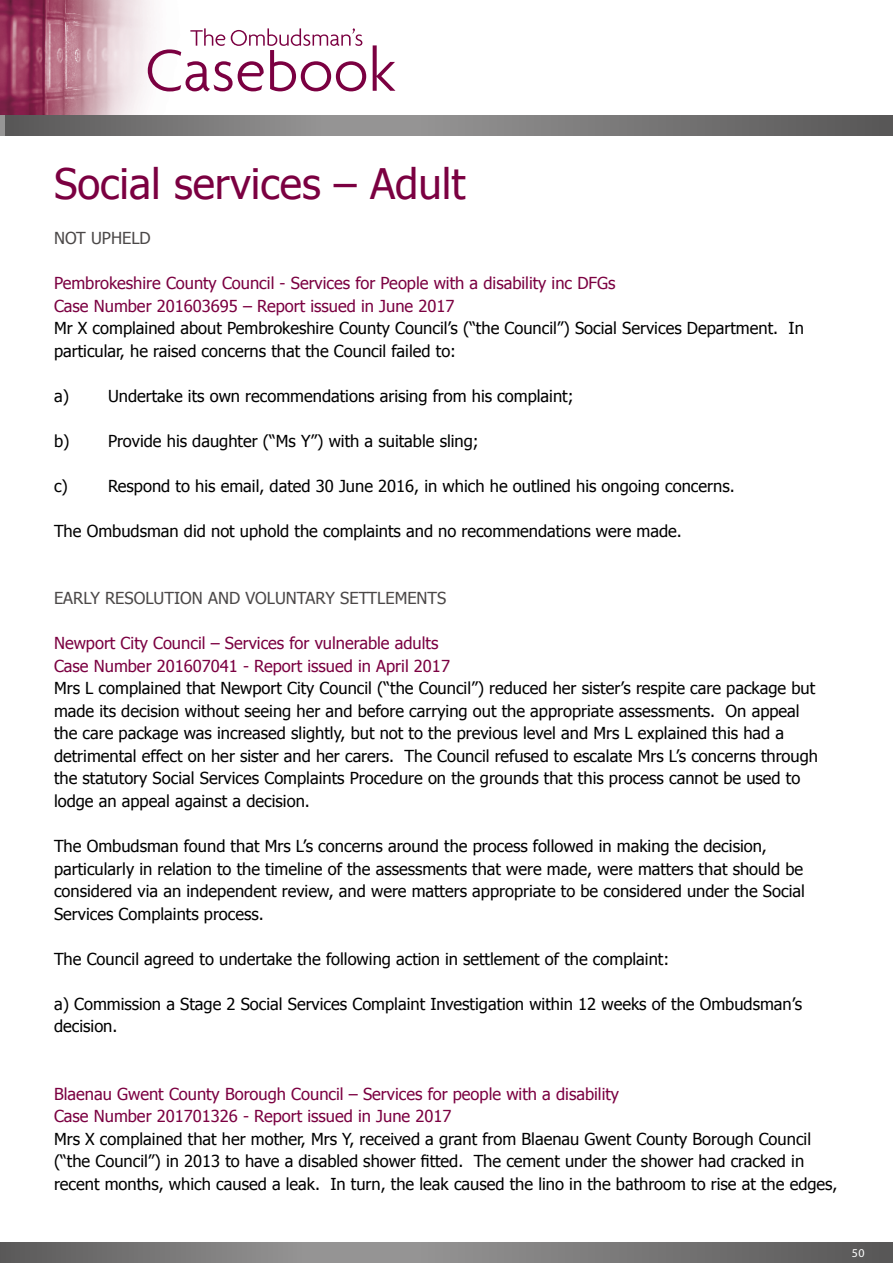
<style>
.page{position:relative;width:893px;height:1263px;background:#fff}
.page>*{position:absolute;margin:0;border:0;box-sizing:border-box;transform-origin:0 0}
.t1{font:42px "Tahoma";color:#7b0041}
.t2{font:16.5px/22.5px "Tahoma";color:#000}
.t3{font:16.5px/22.5px "Tahoma";color:#7b0041}
.t4{font:16.5px "Tahoma";color:#4b4848}
.t5{font:12px "Myriad Pro";color:#fff}
</style>
<div class="page">
<img style="left:0;top:0;width:396px;height:115px">
<svg style="left:6px;top:115px;width:887px;height:21px;background:#797878"></svg>
<svg style="left:0;top:1242px;width:893px;height:21px;background:#7a7979"></svg>
<svg style="left:373px;top:45px;width:22px;height:46px"></svg>
<svg style="left:148px;top:28px;width:218px;height:63px"></svg>
<h1 class="t1" style="left:54px;top:156px;width:413px">Social services – Adult</h1>
<p class="t4" style="left:54px;top:227px;width:98px">NOT UPHELD</p>
<p class="t3" style="left:54px;top:271px;width:563px">Pembrokeshire County Council - Services for People with a disability inc DFGs<br>Case Number 201603695 – Report issued in June 2017</p>
<p class="t2" style="left:54px;top:316px;width:751px">Mr X complained about Pembrokeshire County Council’s (“the Council”) Social Services Department. In particular, he raised concerns that the Council failed to:</p>
<p class="t2" style="left:54px;top:384px;width:521px">a) Undertake its own recommendations arising from his complaint;</p>
<p class="t2" style="left:54px;top:429px;width:426px">b) Provide his daughter (“Ms Y”) with a suitable sling;</p>
<p class="t2" style="left:54px;top:474px;width:15px">c)</p>
<p class="t2" style="left:108px;top:474px;width:628px">Respond to his email, dated 30 June 2016, in which he outlined his ongoing concerns.</p>
<p class="t2" style="left:54px;top:519px;width:629px">The Ombudsman did not uphold the complaints and no recommendations were made.</p>
<p class="t4" style="left:54px;top:587px;width:394px">EARLY RESOLUTION AND VOLUNTARY SETTLEMENTS</p>
<p class="t3" style="left:54px;top:631px;width:397px">Newport City Council – Services for vulnerable adults<br>Case Number 201607041 - Report issued in April 2017</p>
<p class="t2" style="left:54px;top:676px;width:766px">Mrs L complained that Newport City Council (“the Council”) reduced her sister’s respite care package but made its decision without seeing her and before carrying out the appropriate assessments. On appeal the care package was increased slightly, but not to the previous level and Mrs L explained this had a detrimental effect on her sister and her carers. The Council refused to escalate Mrs L’s concerns through the statutory Social Services Complaints Procedure on the grounds that this process cannot be used to lodge an appeal against a decision.</p>
<p class="t2" style="left:54px;top:834px;width:752px">The Ombudsman found that Mrs L’s concerns around the process followed in making the decision, particularly in relation to the timeline of the assessments that were made, were matters that should be considered via an independent review, and were matters appropriate to be considered under the Social Services Complaints process.</p>
<p class="t2" style="left:54px;top:946px;width:617px">The Council agreed to undertake the following action in settlement of the complaint:</p>
<p class="t2" style="left:54px;top:991px;width:749px">a) Commission a Stage 2 Social Services Complaint Investigation within 12 weeks of the Ombudsman’s decision.</p>
<p class="t3" style="left:54px;top:1081px;width:567px">Blaenau Gwent County Borough Council – Services for people with a disability<br>Case Number 201701326 - Report issued in June 2017</p>
<p class="t2" style="left:54px;top:1126px;width:785px">Mrs X complained that her mother, Mrs Y, received a grant from Blaenau Gwent County Borough Council (“the Council”) in 2013 to have a disabled shower fitted. The cement under the shower had cracked in recent months, which caused a leak. In turn, the leak caused the lino in the bathroom to rise at the edges,</p>
<p class="t5" style="left:852px;top:1245px;width:14px">50</p>
</div>
